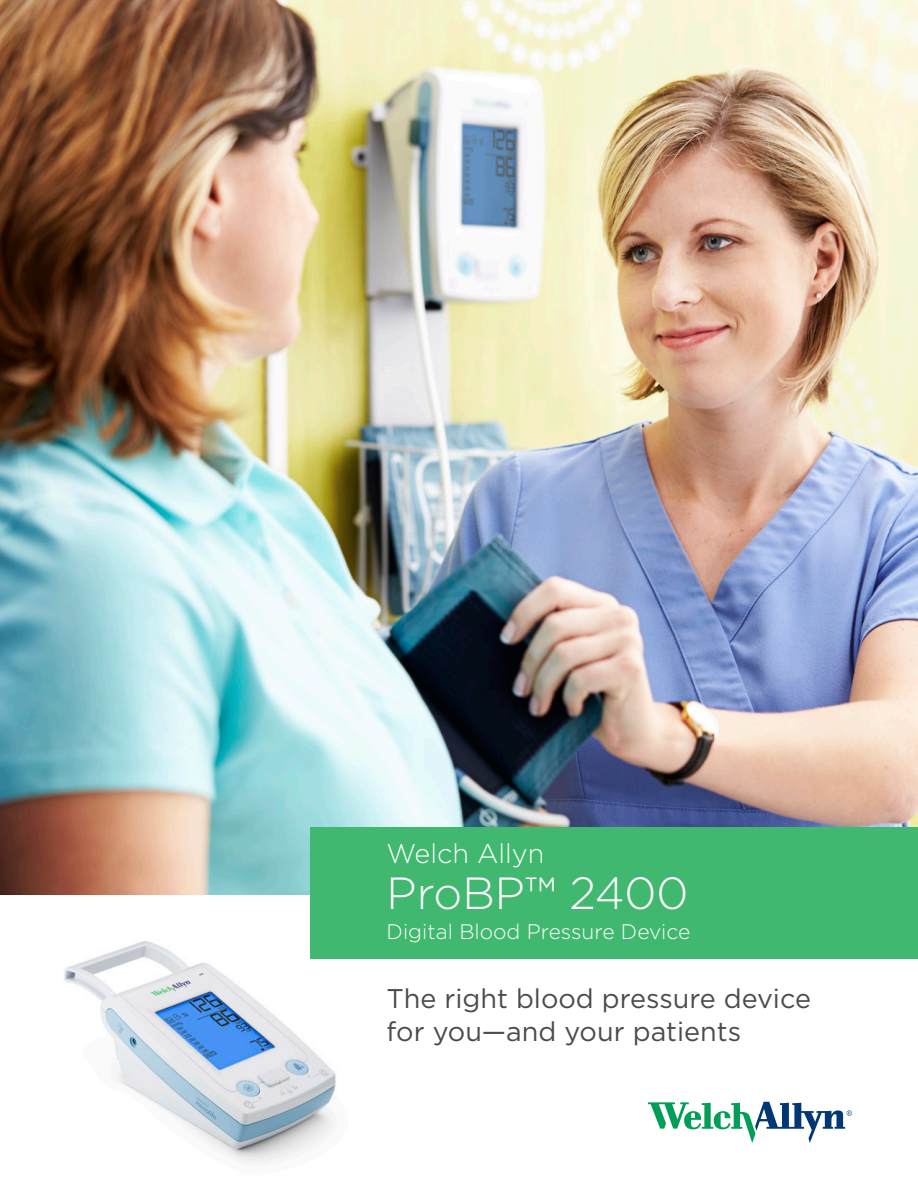
<style>
.page{position:relative;width:918px;height:1188px;background:#fff}
.page>*{position:absolute;margin:0;border:0;box-sizing:border-box;transform-origin:0 0}
.t1{font:300 45px "Gotham";color:#fff}
.t2{font:27px/33px "Gotham";color:#4a4b4b}
.t3{font:300 27px "Gotham";color:#fff}
.t4{font:300 21px "Gotham";color:#fff}
</style>
<div class="page">
<img style="left:64px;top:941px;width:272px;height:221px">
<img style="left:0;top:0;width:918px;height:895px">
<svg style="left:648px;top:1102px;width:204px;height:41px"></svg>
<div style="left:310px;top:827px;width:608px;height:132px;background:#41b86f"></div>
<p class="t3" style="left:387px;top:836px;width:159px">Welch Allyn</p>
<p class="t1" style="left:387px;top:865px;width:303px">ProBP™ 2400</p>
<p class="t4" style="left:387px;top:918px;width:305px">Digital Blood Pressure Device</p>
<p class="t2" style="left:387px;top:981px;width:426px">The right blood pressure device for you—and your patients</p>
</div>
